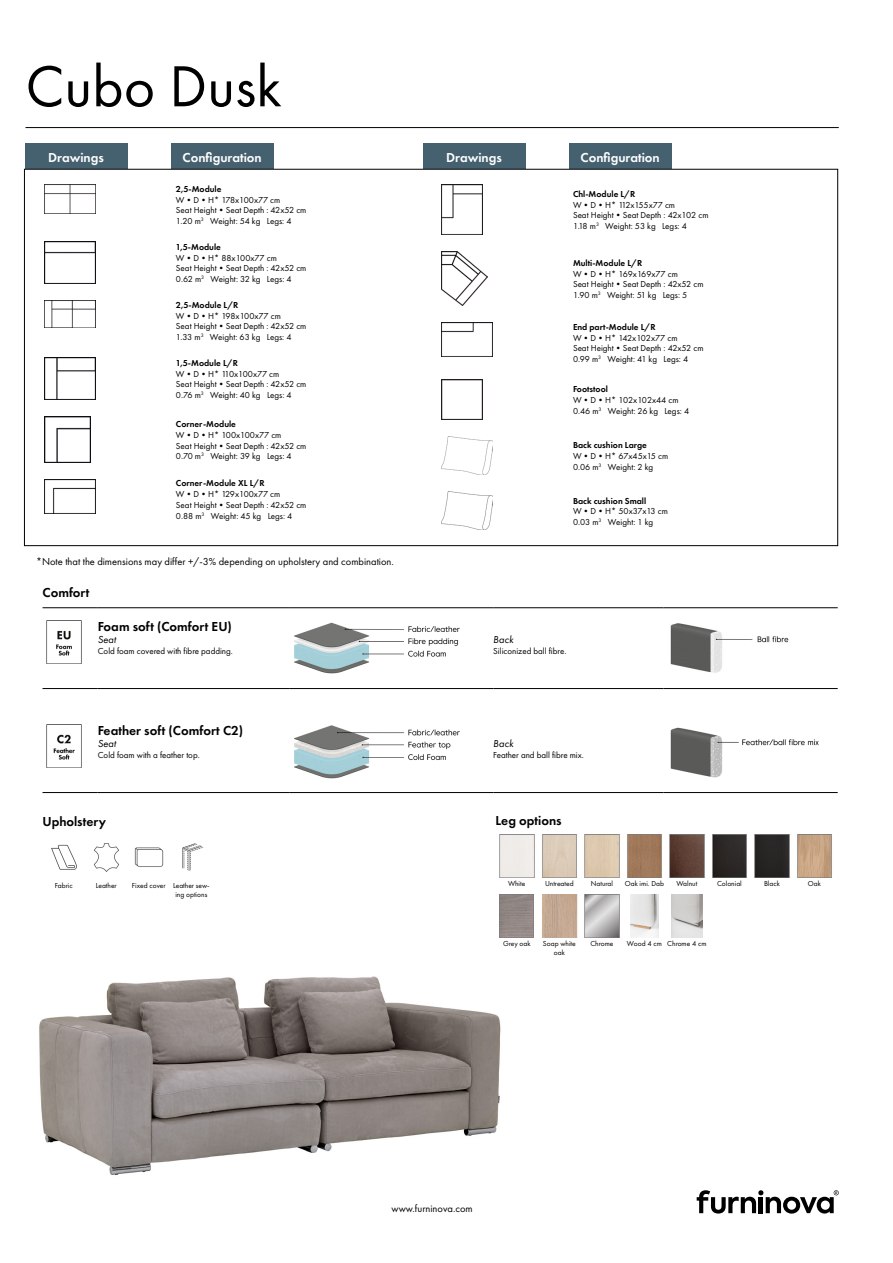
<style>
.page{position:relative;width:893px;height:1263px;background:#fff}
.page>*{position:absolute;margin:0;border:0;box-sizing:border-box;transform-origin:0 0}
.t1{font:60px "Futura PT";color:#000}
.Fliktext{font:600 13.5px "Futura PT";color:#fff}
.BeskrivningNamn{font:600 13.5px "Futura PT";color:#000}
.Teknikrubrik{font:600 13.5px "Futura PT";color:#000}
.Teknikrubrik_Ben{font:600 13.5px "Futura PT";color:#000}
.Beskrivning_Comfort{font:600 13.5px "Futura PT";color:#000}
.Fotnot_mått{font:10.5px "Futura PT";color:#000}
.BeskrivningRubrik{font:italic 10.5px "Futura PT";color:#000}
.BeskrivningText{font:9px "Futura PT";color:#000}
.Dimensioner{font:9px "Futura PT";color:#000}
.TabelltextV{font:600 9px "Futura PT";color:#000}
.Ikontext{font:7.5px/9px "Futura PT";color:#000;text-align:center}
</style>
<div class="page">
<hr style="left:26px;top:127px;width:813px;height:1px;background:#000">
<div style="left:25px;top:144px;width:102px;height:25px;background:#45606f"></div>
<div style="left:423px;top:144px;width:102px;height:25px;background:#45606f"></div>
<div style="left:171px;top:144px;width:102px;height:25px;background:#45606f"></div>
<div style="left:569px;top:144px;width:102px;height:25px;background:#45606f"></div>
<svg style="left:697px;top:1190px;width:142px;height:23px"></svg>
<img style="left:44px;top:185px;width:51px;height:29px">
<img style="left:44px;top:241px;width:51px;height:43px">
<img style="left:44px;top:301px;width:51px;height:26px">
<img style="left:44px;top:357px;width:51px;height:43px">
<img style="left:44px;top:417px;width:46px;height:46px">
<img style="left:44px;top:480px;width:51px;height:33px">
<img style="left:39px;top:895px;width:483px;height:280px">
<hr style="left:43px;top:607px;width:55px;height:1px;background:#000">
<hr style="left:98px;top:607px;width:191px;height:1px;background:#000">
<hr style="left:289px;top:607px;width:204px;height:1px;background:#000">
<hr style="left:493px;top:607px;width:170px;height:1px;background:#000">
<hr style="left:663px;top:607px;width:175px;height:1px;background:#000">
<hr style="left:43px;top:688px;width:55px;height:1px;background:#000">
<hr style="left:98px;top:688px;width:191px;height:1px;background:#000">
<hr style="left:289px;top:688px;width:204px;height:1px;background:#000">
<hr style="left:493px;top:688px;width:170px;height:1px;background:#000">
<hr style="left:663px;top:688px;width:175px;height:1px;background:#000">
<img style="left:46px;top:620px;width:36px;height:43px">
<img style="left:294px;top:622px;width:166px;height:52px">
<img style="left:670px;top:623px;width:119px;height:50px">
<hr style="left:43px;top:792px;width:55px;height:1px;background:#000">
<hr style="left:98px;top:792px;width:191px;height:1px;background:#000">
<hr style="left:289px;top:792px;width:204px;height:1px;background:#000">
<hr style="left:493px;top:792px;width:170px;height:1px;background:#000">
<hr style="left:663px;top:792px;width:175px;height:1px;background:#000">
<img style="left:46px;top:724px;width:36px;height:43px">
<img style="left:294px;top:725px;width:166px;height:54px">
<img style="left:670px;top:727px;width:149px;height:51px">
<img style="left:51px;top:844px;width:26px;height:26px">
<svg style="left:94px;top:843px;width:25px;height:29px"></svg>
<svg style="left:134px;top:847px;width:30px;height:20px"></svg>
<svg style="left:182px;top:843px;width:22px;height:28px"></svg>
<img style="left:499px;top:835px;width:36px;height:42px">
<svg style="left:542px;top:835px;width:35px;height:42px"></svg>
<svg style="left:584px;top:835px;width:36px;height:42px;background:#d9c6ad"></svg>
<svg style="left:627px;top:835px;width:35px;height:42px"></svg>
<svg style="left:669px;top:835px;width:36px;height:42px;background:#60443a"></svg>
<svg style="left:712px;top:835px;width:35px;height:42px"></svg>
<svg style="left:754px;top:835px;width:36px;height:42px;background:#2c2b2a"></svg>
<svg style="left:797px;top:835px;width:35px;height:42px"></svg>
<img style="left:500px;top:895px;width:34px;height:42px">
<img style="left:542px;top:895px;width:36px;height:42px">
<svg style="left:584px;top:895px;width:36px;height:42px;background:#bbbabb"></svg>
<img style="left:630px;top:895px;width:29px;height:42px">
<img style="left:672px;top:895px;width:30px;height:42px">
<img style="left:441px;top:185px;width:41px;height:49px">
<img style="left:441px;top:251px;width:46px;height:55px">
<img style="left:441px;top:323px;width:51px;height:33px">
<img style="left:441px;top:379px;width:41px;height:41px">
<img style="left:441px;top:437px;width:51px;height:38px">
<img style="left:441px;top:492px;width:51px;height:38px">
<h1 class="t1" style="left:26px;top:51px;width:258px">Cubo Dusk</h1>
<p class="Fliktext" style="left:48px;top:149px;width:57px">Drawings</p>
<p class="Fliktext" style="left:183px;top:149px;width:81px">Configuration</p>
<p class="Fliktext" style="left:446px;top:149px;width:57px">Drawings</p>
<p class="Fliktext" style="left:581px;top:149px;width:81px">Configuration</p>
<p class="TabelltextV" style="left:176px;top:183px;width:47px">2,5-Module</p>
<p class="Dimensioner" style="left:176px;top:194px;width:106px">W•D•H* 178x100x77 cm</p>
<p class="BeskrivningText" style="left:176px;top:205px;width:132px">Seat Height•Seat Depth : 42x52 cm</p>
<p class="BeskrivningText" style="left:176px;top:216px;width:117px">1.20 m<sup>3</sup> Weight: 54 kg Legs: 4</p>
<p class="TabelltextV" style="left:176px;top:241px;width:46px">1,5-Module</p>
<p class="Dimensioner" style="left:176px;top:252px;width:102px">W•D•H* 88x100x77 cm</p>
<p class="BeskrivningText" style="left:176px;top:263px;width:132px">Seat Height•Seat Depth : 42x52 cm</p>
<p class="BeskrivningText" style="left:176px;top:274px;width:117px">0.62 m<sup>3</sup> Weight: 32 kg Legs: 4</p>
<p class="TabelltextV" style="left:176px;top:299px;width:64px">2,5-Module L/R</p>
<p class="Dimensioner" style="left:176px;top:310px;width:106px">W•D•H* 198x100x77 cm</p>
<p class="BeskrivningText" style="left:176px;top:321px;width:132px">Seat Height•Seat Depth : 42x52 cm</p>
<p class="BeskrivningText" style="left:176px;top:332px;width:117px">1.33 m<sup>3</sup> Weight: 63 kg Legs: 4</p>
<p class="TabelltextV" style="left:176px;top:357px;width:63px">1,5-Module L/R</p>
<p class="Dimensioner" style="left:176px;top:368px;width:105px">W•D•H* 110x100x77 cm</p>
<p class="BeskrivningText" style="left:176px;top:379px;width:132px">Seat Height•Seat Depth : 42x52 cm</p>
<p class="BeskrivningText" style="left:176px;top:390px;width:117px">0.76 m<sup>3</sup> Weight: 40 kg Legs: 4</p>
<p class="TabelltextV" style="left:176px;top:418px;width:62px">Corner-Module</p>
<p class="Dimensioner" style="left:176px;top:429px;width:107px">W•D•H* 100x100x77 cm</p>
<p class="BeskrivningText" style="left:176px;top:440px;width:132px">Seat Height•Seat Depth : 42x52 cm</p>
<p class="BeskrivningText" style="left:176px;top:451px;width:117px">0.70 m<sup>3</sup> Weight: 39 kg Legs: 4</p>
<p class="TabelltextV" style="left:176px;top:478px;width:90px">Corner-Module XL L/R</p>
<p class="Dimensioner" style="left:176px;top:489px;width:106px">W•D•H* 129x100x77 cm</p>
<p class="BeskrivningText" style="left:176px;top:500px;width:132px">Seat Height•Seat Depth : 42x52 cm</p>
<p class="BeskrivningText" style="left:176px;top:510px;width:118px">0.88 m<sup>3</sup> Weight: 45 kg Legs: 4</p>
<p class="Fotnot_mått" style="left:36px;top:555px;width:359px">*Note that the dimensions may differ +/-3% depending on upholstery and combination.</p>
<p class="Beskrivning_Comfort" style="left:43px;top:584px;width:49px">Comfort</p>
<p class="BeskrivningNamn" style="left:98px;top:618px;width:136px">Foam soft (Comfort EU)</p>
<p class="BeskrivningRubrik" style="left:98px;top:634px;width:20px">Seat</p>
<p class="BeskrivningText" style="left:98px;top:646px;width:137px">Cold foam covered with fibre padding.</p>
<p class="BeskrivningNamn" style="left:98px;top:722px;width:147px">Feather soft (Comfort C2)</p>
<p class="BeskrivningRubrik" style="left:98px;top:738px;width:20px">Seat</p>
<p class="BeskrivningText" style="left:98px;top:750px;width:104px">Cold foam with a feather top.</p>
<p class="Teknikrubrik" style="left:43px;top:813px;width:65px">Upholstery</p>
<p class="Ikontext" style="left:55px;top:881px;width:19px">Fabric</p>
<p class="Ikontext" style="left:96px;top:881px;width:23px">Leather</p>
<p class="Ikontext" style="left:132px;top:881px;width:35px">Fixed cover</p>
<p class="Ikontext" style="left:173px;top:881px;width:38px">Leather sew&shy;ing options</p>
<p class="TabelltextV" style="left:573px;top:188px;width:64px">Chl-Module L/R</p>
<p class="Dimensioner" style="left:573px;top:199px;width:104px">W•D•H* 112x155x77 cm</p>
<p class="BeskrivningText" style="left:573px;top:210px;width:137px">Seat Height•Seat Depth : 42x102 cm</p>
<p class="BeskrivningText" style="left:573px;top:221px;width:115px">1.18 m<sup>3</sup> Weight: 53 kg Legs: 4</p>
<p class="TabelltextV" style="left:573px;top:257px;width:71px">Multi-Module L/R</p>
<p class="Dimensioner" style="left:573px;top:268px;width:106px">W•D•H* 169x169x77 cm</p>
<p class="BeskrivningText" style="left:573px;top:279px;width:132px">Seat Height•Seat Depth : 42x52 cm</p>
<p class="BeskrivningText" style="left:573px;top:290px;width:116px">1.90 m<sup>3</sup> Weight: 51 kg Legs: 5</p>
<p class="TabelltextV" style="left:573px;top:321px;width:84px">End part-Module L/R</p>
<p class="Dimensioner" style="left:573px;top:332px;width:106px">W•D•H* 142x102x77 cm</p>
<p class="BeskrivningText" style="left:573px;top:343px;width:132px">Seat Height•Seat Depth : 42x52 cm</p>
<p class="BeskrivningText" style="left:573px;top:354px;width:117px">0.99 m<sup>3</sup> Weight: 41 kg Legs: 4</p>
<p class="TabelltextV" style="left:573px;top:383px;width:36px">Footstool</p>
<p class="Dimensioner" style="left:573px;top:395px;width:107px">W•D•H* 102x102x44 cm</p>
<p class="BeskrivningText" style="left:573px;top:405px;width:118px">0.46 m<sup>3</sup> Weight: 26 kg Legs: 4</p>
<p class="TabelltextV" style="left:573px;top:440px;width:75px">Back cushion Large</p>
<p class="Dimensioner" style="left:573px;top:451px;width:97px">W•D•H* 67x45x15 cm</p>
<p class="BeskrivningText" style="left:573px;top:462px;width:82px">0.06 m<sup>3</sup> Weight: 2 kg</p>
<p class="TabelltextV" style="left:573px;top:495px;width:75px">Back cushion Small</p>
<p class="Dimensioner" style="left:573px;top:506px;width:96px">W•D•H* 50x37x13 cm</p>
<p class="BeskrivningText" style="left:573px;top:517px;width:82px">0.03 m<sup>3</sup> Weight: 1 kg</p>
<p class="BeskrivningRubrik" style="left:493px;top:634px;width:22px">Back</p>
<p class="BeskrivningText" style="left:493px;top:646px;width:75px">Siliconized ball fibre.</p>
<p class="BeskrivningRubrik" style="left:493px;top:738px;width:22px">Back</p>
<p class="BeskrivningText" style="left:493px;top:750px;width:92px">Feather and ball fibre mix.</p>
<p class="Teknikrubrik_Ben" style="left:496px;top:812px;width:68px">Leg options</p>
<p class="Ikontext" style="left:508px;top:879px;width:19px">White</p>
<p class="Ikontext" style="left:545px;top:879px;width:30px">Untreated</p>
<p class="Ikontext" style="left:591px;top:879px;width:24px">Natural</p>
<p class="Ikontext" style="left:625px;top:879px;width:41px">Oak imi. Dab</p>
<p class="Ikontext" style="left:676px;top:879px;width:22px">Walnut</p>
<p class="Ikontext" style="left:717px;top:879px;width:26px">Colonial</p>
<p class="Ikontext" style="left:764px;top:879px;width:17px">Black</p>
<p class="Ikontext" style="left:808px;top:879px;width:15px">Oak</p>
<p class="Ikontext" style="left:503px;top:939px;width:29px">Grey oak</p>
<p class="Ikontext" style="left:543px;top:939px;width:34px">Soap white oak</p>
<p class="Ikontext" style="left:590px;top:939px;width:25px">Chrome</p>
<p class="Ikontext" style="left:627px;top:939px;width:36px">Wood 4 cm</p>
<p class="Ikontext" style="left:667px;top:939px;width:41px">Chrome 4 cm</p>
<p class="Fotnot_mått" style="left:392px;top:1202px;width:83px">www.furninova.com</p>
</div>
